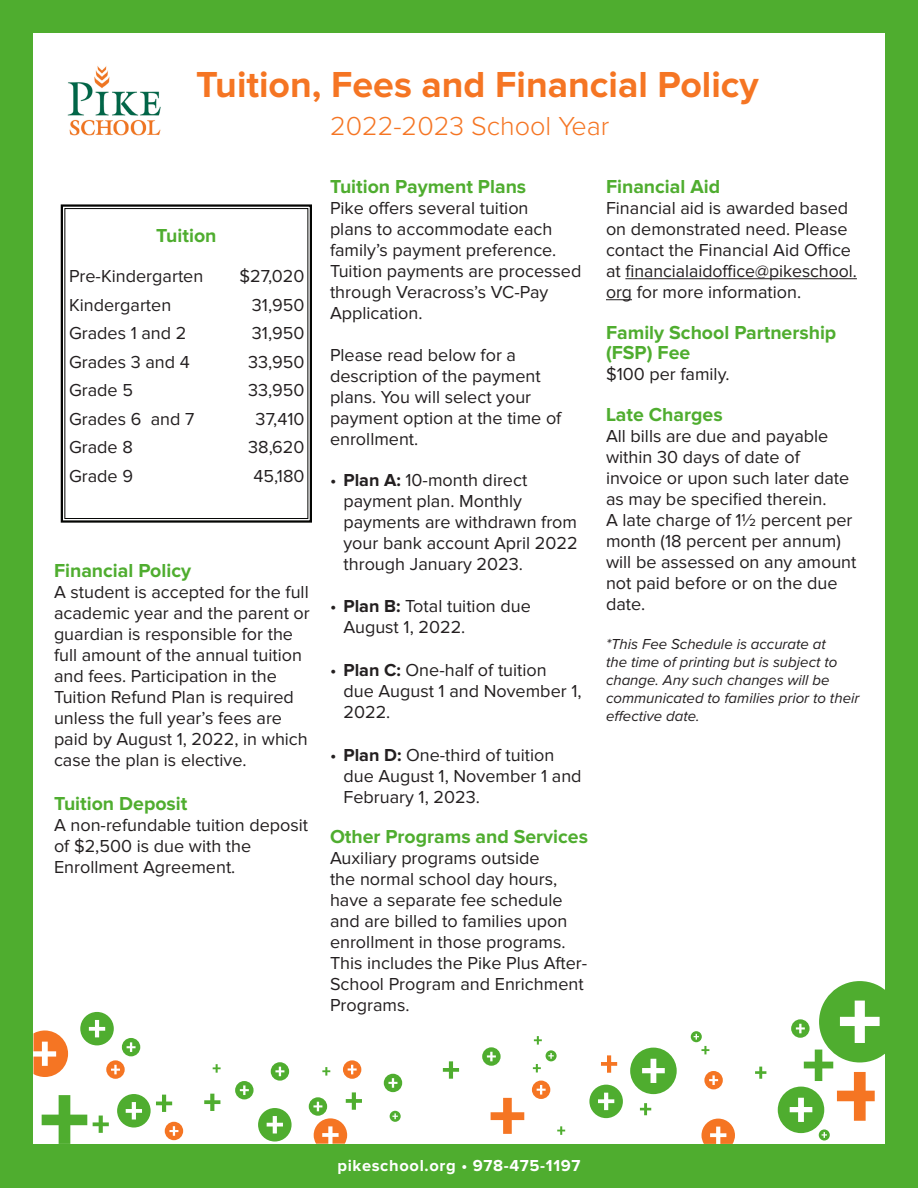
<style>
.page{position:relative;width:918px;height:1188px;background:#4fad2f}
.page>*{position:absolute;margin:0;border:0;box-sizing:border-box;transform-origin:0 0}
.t1{font:700 37.5px "Proxima Nova";color:#f57523}
.t2{font:300 27px "Proxima Nova";color:#f57523}
.SA{font:700 19.5px/20.2px "Proxima Nova";color:#4fad2f}
.BT{font:18px/21px "Proxima Nova";color:#231f20}
.SA-2{font:18px/21px "Proxima Nova";color:#231f20}
.t3{font:700 16.5px "Proxima Nova";letter-spacing:.04em;color:#fff}
.t4{font:italic 15px/18px "Proxima Nova";color:#231f20}
.s1{font-weight:700}
</style>
<div class="page">
<div style="left:33px;top:33px;width:852px;height:1111px;background:#fff"></div>
<hr style="left:625px;top:278px;width:232px;height:1px;background:#231f20">
<svg style="left:606px;top:299px;width:26px;height:1px"></svg>
<svg style="left:60px;top:204px;width:252px;height:319px"></svg>
<div style="left:64px;top:208px;width:244px;height:311px;border:1px solid #040503"></div>
<svg style="left:80px;top:1012px;width:60px;height:67px"></svg>
<svg style="left:491px;top:1098px;width:33px;height:36px"></svg>
<svg style="left:42px;top:1095px;width:45px;height:49px"></svg>
<svg style="left:93px;top:1116px;width:16px;height:17px"></svg>
<svg style="left:117px;top:1094px;width:66px;height:46px"></svg>
<svg style="left:630px;top:1048px;width:47px;height:46px"></svg>
<svg style="left:704px;top:1071px;width:19px;height:18px"></svg>
<svg style="left:271px;top:1062px;width:18px;height:19px"></svg>
<svg style="left:235px;top:1081px;width:19px;height:18px"></svg>
<svg style="left:343px;top:1060px;width:18px;height:19px"></svg>
<svg style="left:384px;top:1074px;width:18px;height:18px"></svg>
<svg style="left:482px;top:1047px;width:19px;height:19px"></svg>
<svg style="left:390px;top:1111px;width:11px;height:11px"></svg>
<svg style="left:532px;top:1081px;width:18px;height:18px"></svg>
<svg style="left:589px;top:1085px;width:34px;height:33px"></svg>
<svg style="left:258px;top:1108px;width:34px;height:34px"></svg>
<svg style="left:601px;top:1055px;width:16px;height:18px"></svg>
<svg style="left:443px;top:1061px;width:16px;height:18px"></svg>
<svg style="left:204px;top:1094px;width:16px;height:17px"></svg>
<svg style="left:640px;top:1103px;width:11px;height:12px"></svg>
<svg style="left:755px;top:1067px;width:11px;height:12px"></svg>
<svg style="left:557px;top:1126px;width:8px;height:9px"></svg>
<svg style="left:533px;top:1036px;width:24px;height:36px"></svg>
<svg style="left:213px;top:1064px;width:8px;height:9px"></svg>
<svg style="left:322px;top:1067px;width:8px;height:9px"></svg>
<svg style="left:691px;top:1031px;width:18px;height:23px"></svg>
<svg style="left:33px;top:1030px;width:35px;height:47px"></svg>
<svg style="left:309px;top:1092px;width:53px;height:52px"></svg>
<svg style="left:778px;top:981px;width:107px;height:160px"></svg>
<img style="left:67px;top:66px;width:94px;height:70px">
<svg style="left:702px;top:1119px;width:33px;height:25px"></svg>
<p class="t1" style="left:196px;top:67px;width:564px">Tuition, Fees and Financial Policy</p>
<p class="t2" style="left:330px;top:106px;width:281px">2022-2023 School Year</p>
<p class="SA" style="left:156px;top:226px;width:62px">Tuition</p>
<p class="SA-2" style="left:69px;top:266px;width:136px">Pre-Kindergarten</p>
<p class="BT" style="left:69px;top:291px;width:127px;line-height:28.5px">Kindergarten<br>Grades 1 and 2<br>Grades 3 and 4<br>Grade 5<br>Grades 6 and 7<br>Grade 8<br>Grade 9</p>
<p class="SA-2" style="left:240px;top:266px;width:66px">$27,020</p>
<p class="BT" style="left:252px;top:294px;width:54px">31,950</p>
<p class="BT" style="left:252px;top:323px;width:54px">31,950</p>
<p class="BT" style="left:248px;top:351px;width:58px">33,950</p>
<p class="BT" style="left:248px;top:380px;width:58px">33,950</p>
<p class="BT" style="left:256px;top:408px;width:50px">37,410</p>
<p class="BT" style="left:248px;top:437px;width:58px">38,620</p>
<p class="BT" style="left:254px;top:465px;width:52px">45,180</p>
<p class="SA" style="left:54px;top:561px;width:139px">Financial Policy</p>
<p class="BT" style="left:54px;top:582px;width:257px">A student is accepted for the full academic year and the parent or guardian is responsible for the full amount of the annual tuition and fees. Participation in the<br>Tuition Refund Plan is required unless the full year’s fees are paid by August 1, 2022, in which case the plan is elective.</p>
<p class="SA" style="left:54px;top:794px;width:135px">Tuition Deposit</p>
<p class="BT" style="left:54px;top:815px;width:256px">A non-refundable tuition deposit of $2,500 is due with the</p>
<p class="BT" style="left:54px;top:857px;width:183px">Enrollment Agreement.</p>
<p class="SA" style="left:330px;top:177px;width:198px">Tuition Payment Plans</p>
<p class="SA-2" style="left:330px;top:197px;width:253px">Pike offers several tuition<br>plans to accommodate each family’s payment preference.<br>Tuition payments are processed through Veracross’s VC-Pay<br>Application.</p>
<p class="SA-2" style="left:330px;top:344px;width:233px">Please read below for a description of the payment plans. You will select your payment option at the time of enrollment.</p>
<p class="BT" style="left:344px;top:470px;width:236px;text-indent:-14px">• <span class="s1">Plan A:</span> 10-month direct payment plan. Monthly payments are withdrawn from your bank account April 2022 through January 2023.</p>
<p class="BT" style="left:344px;top:596px;width:189px;text-indent:-14px">• <span class="s1">Plan B:</span> Total tuition due<br>August 1, 2022.</p>
<p class="BT" style="left:344px;top:660px;width:240px;text-indent:-14px">• <span class="s1">Plan C:</span> One-half of tuition due August 1 and November 1,<br>2022.</p>
<p class="BT" style="left:344px;top:744px;width:240px;text-indent:-14px">• <span class="s1">Plan D:</span> One-third of tuition due August 1, November 1 and<br>February 1, 2023.</p>
<p class="SA" style="left:330px;top:827px;width:260px">Other Programs and Services</p>
<p class="BT" style="left:330px;top:848px;width:259px">Auxiliary programs outside<br>the normal school day hours, have a separate fee schedule and are billed to families upon enrollment in those programs.<br>This includes the Pike Plus After-<br>School Program and Enrichment<br>Programs.</p>
<p class="SA" style="left:606px;top:177px;width:116px">Financial Aid</p>
<p class="BT" style="left:606px;top:197px;width:252px">Financial aid is awarded based on demonstrated need. Please contact the Financial Aid Office at financialaidoffice@pikeschool. org for more information.</p>
<p class="SA" style="left:606px;top:323px;width:232px">Family School Partnership (FSP) Fee</p>
<p class="BT" style="left:606px;top:364px;width:125px">$100 per family.</p>
<p class="SA" style="left:606px;top:405px;width:118px">Late Charges</p>
<p class="BT" style="left:606px;top:426px;width:224px">All bills are due and payable within 30 days of date of</p>
<p class="BT" style="left:606px;top:468px;width:245px">invoice or upon such later date as may be specified therein.</p>
<p class="BT" style="left:606px;top:510px;width:252px">A late charge of 1½ percent per month (18 percent per annum) will be assessed on any amount not paid before or on the due date.</p>
<p class="t4" style="left:606px;top:635px;width:255px">*This Fee Schedule is accurate at<br>the time of printing but is subject to change. Any such changes will be communicated to families prior to their effective date.</p>
<p class="t3" style="left:338px;top:1158px;width:244px">pikeschool.org • 978-475-1197</p>
</div>
